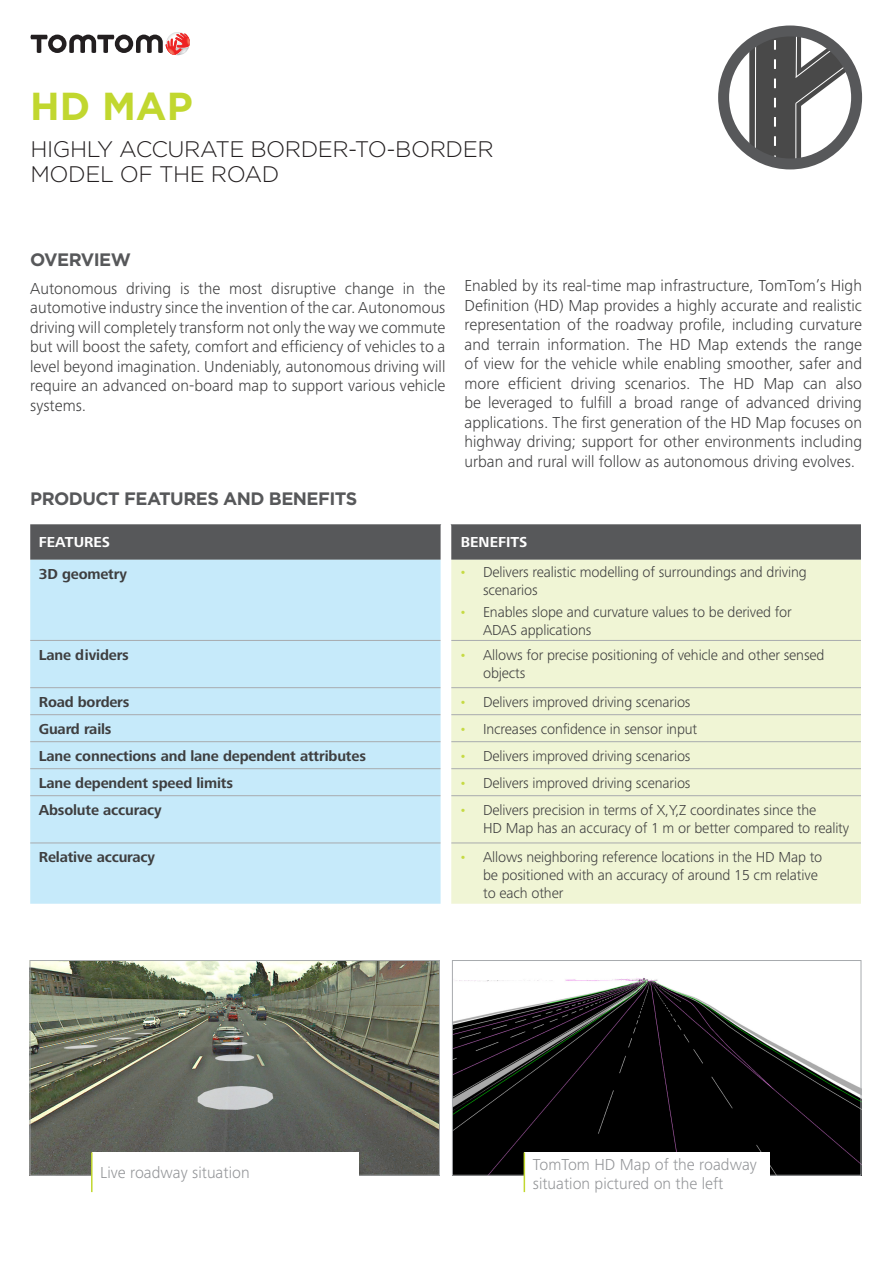
<style>
.page{position:relative;width:893px;height:1263px;background:#fff}
.page>*{position:absolute;margin:0;border:0;box-sizing:border-box;transform-origin:0 0}
.t1{font:700 39px "Gotham";color:#c1d72f}
.t2{font:300 22.5px/25.5px "Gotham";letter-spacing:-.02em;color:#231f20}
.A-header{font:700 18px "Gotham";letter-spacing:-.03em;color:#57585a}
.Body_text{font:300 16.5px/19.5px "Frutiger Next Pro";color:#3e3e3f;text-align:justify}
.Caption_image{font:300 16.5px/19.8px "Frutiger Next Pro";color:#939598}
.t3{font:300 15px/18px "Frutiger Next Pro";letter-spacing:-.01em;color:#3e3e3f}
.table_title{font:700 15px "Frutiger Next Pro";letter-spacing:-.01em;color:#3e3e3f}
.t4{font:700 15px "Frutiger Next Pro";color:#fff}
.s1{color:#c6da43}
</style>
<div class="page">
<div style="left:30px;top:524px;width:831px;height:36px;background:#57585a"></div>
<div style="left:30px;top:560px;width:411px;height:344px;background:#c6eafa"></div>
<div style="left:451px;top:560px;width:410px;height:344px;background:#f0f5d5"></div>
<hr style="left:30px;top:640px;width:412px;height:1px;background:#a8abae">
<hr style="left:449px;top:640px;width:412px;height:1px;background:#a8abae">
<hr style="left:30px;top:687px;width:412px;height:1px;background:#a8abae">
<hr style="left:449px;top:687px;width:412px;height:1px;background:#a8abae">
<hr style="left:30px;top:714px;width:412px;height:1px;background:#a8abae">
<hr style="left:449px;top:714px;width:412px;height:1px;background:#a8abae">
<hr style="left:30px;top:741px;width:412px;height:1px;background:#a8abae">
<hr style="left:449px;top:741px;width:412px;height:1px;background:#a8abae">
<hr style="left:30px;top:768px;width:412px;height:1px;background:#a8abae">
<hr style="left:449px;top:768px;width:412px;height:1px;background:#a8abae">
<hr style="left:30px;top:795px;width:412px;height:1px;background:#a8abae">
<hr style="left:449px;top:795px;width:412px;height:1px;background:#a8abae">
<hr style="left:30px;top:842px;width:412px;height:1px;background:#a8abae">
<hr style="left:449px;top:842px;width:412px;height:1px;background:#a8abae">
<svg style="left:31px;top:32px;width:159px;height:23px"></svg>
<img style="left:32px;top:962px;width:406px;height:211px">
<div style="left:30px;top:960px;width:410px;height:215px;border:1px solid #a8abae"></div>
<img style="left:454px;top:977px;width:405px;height:196px">
<div style="left:452px;top:960px;width:409px;height:215px;border:1px solid #a8abae"></div>
<div style="left:92px;top:1152px;width:267px;height:40px;background:#fff"></div>
<hr style="left:91px;top:1152px;width:2px;height:40px;background:#c1d72f">
<div style="left:524px;top:1152px;width:246px;height:42px;background:#fff"></div>
<hr style="left:524px;top:1152px;width:1px;height:40px;background:#c1d72f">
<svg style="left:749px;top:26px;width:102px;height:144px"></svg>
<div style="left:718px;top:26px;width:144px;height:143px;border:11px solid #57585a;border-radius:50%"></div>
<div style="left:441px;top:523px;width:10px;height:400px;background:#fff;border-radius:3px"></div>
<p class="t1" style="left:30px;top:80px;width:164px">HD MAP</p>
<p class="t2" style="left:31px;top:135px;width:465px">HIGHLY ACCURATE BORDER-TO-BORDER<br>MODEL OF THE ROAD</p>
<p class="A-header" style="left:30px;top:248px;width:102px">OVERVIEW</p>
<p class="Body_text" style="left:30px;top:279px;width:417px">Autonomous driving is the most disruptive change in the automotive industry since the invention of the car. Autonomous driving will completely transform not only the way we commute but will boost the safety, comfort and efficiency of vehicles to a level beyond imagination. Undeniably, autonomous driving will require an advanced on-board map to support various vehicle systems.</p>
<p class="A-header" style="left:30px;top:487px;width:329px">PRODUCT FEATURES AND BENEFITS</p>
<p class="Body_text" style="left:464px;top:276px;width:399px">Enabled by its real-time map infrastructure, TomTom’s High Definition (HD) Map provides a highly accurate and realistic representation of the roadway profile, including curvature and terrain information. The HD Map extends the range of view for the vehicle while enabling smoother, safer and more efficient driving scenarios. The HD Map can also be leveraged to fulfill a broad range of advanced driving applications. The first generation of the HD Map focuses on highway driving; support for other environments including urban and rural will follow as autonomous driving evolves.</p>
<p class="t4" style="left:39px;top:534px;width:73px">FEATURES</p>
<p class="t4" style="left:461px;top:534px;width:68px">BENEFITS</p>
<p class="table_title" style="left:39px;top:565px;width:90px">3D geometry</p>
<p class="t3" style="left:483px;top:563px;width:325px;text-indent:-24px"><span class="s1">•</span> Delivers realistic modelling of surroundings and driving scenarios</p>
<p class="t3" style="left:483px;top:603px;width:310px;text-indent:-24px"><span class="s1">•</span> Enables slope and curvature values to be derived for<br>ADAS applications</p>
<p class="table_title" style="left:39px;top:646px;width:92px">Lane dividers</p>
<p class="t3" style="left:483px;top:646px;width:343px;text-indent:-24px"><span class="s1">•</span> Allows for precise positioning of vehicle and other sensed objects</p>
<p class="table_title" style="left:39px;top:693px;width:92px">Road borders</p>
<p class="t3" style="left:459px;top:693px;width:233px"><span class="s1">•</span> Delivers improved driving scenarios</p>
<p class="table_title" style="left:39px;top:720px;width:74px">Guard rails</p>
<p class="t3" style="left:459px;top:720px;width:240px"><span class="s1">•</span> Increases confidence in sensor input</p>
<p class="table_title" style="left:39px;top:747px;width:329px">Lane connections and lane dependent attributes</p>
<p class="t3" style="left:459px;top:747px;width:233px"><span class="s1">•</span> Delivers improved driving scenarios</p>
<p class="table_title" style="left:39px;top:774px;width:196px">Lane dependent speed limits</p>
<p class="t3" style="left:459px;top:774px;width:233px"><span class="s1">•</span> Delivers improved driving scenarios</p>
<p class="table_title" style="left:39px;top:801px;width:124px">Absolute accuracy</p>
<p class="t3" style="left:483px;top:801px;width:368px;text-indent:-24px"><span class="s1">•</span> Delivers precision in terms of X,Y,Z coordinates since the<br>HD Map has an accuracy of 1 m or better compared to reality</p>
<p class="table_title" style="left:39px;top:849px;width:118px">Relative accuracy</p>
<p class="t3" style="left:483px;top:848px;width:341px;text-indent:-24px"><span class="s1">•</span> Allows neighboring reference locations in the HD Map to be positioned with an accuracy of around 15 cm relative to each other</p>
<p class="Caption_image" style="left:100px;top:1163px;width:151px">Live roadway situation</p>
<p class="Caption_image" style="left:533px;top:1154px;width:226px">TomTom HD Map of the roadway situation pictured on the left</p>
</div>
